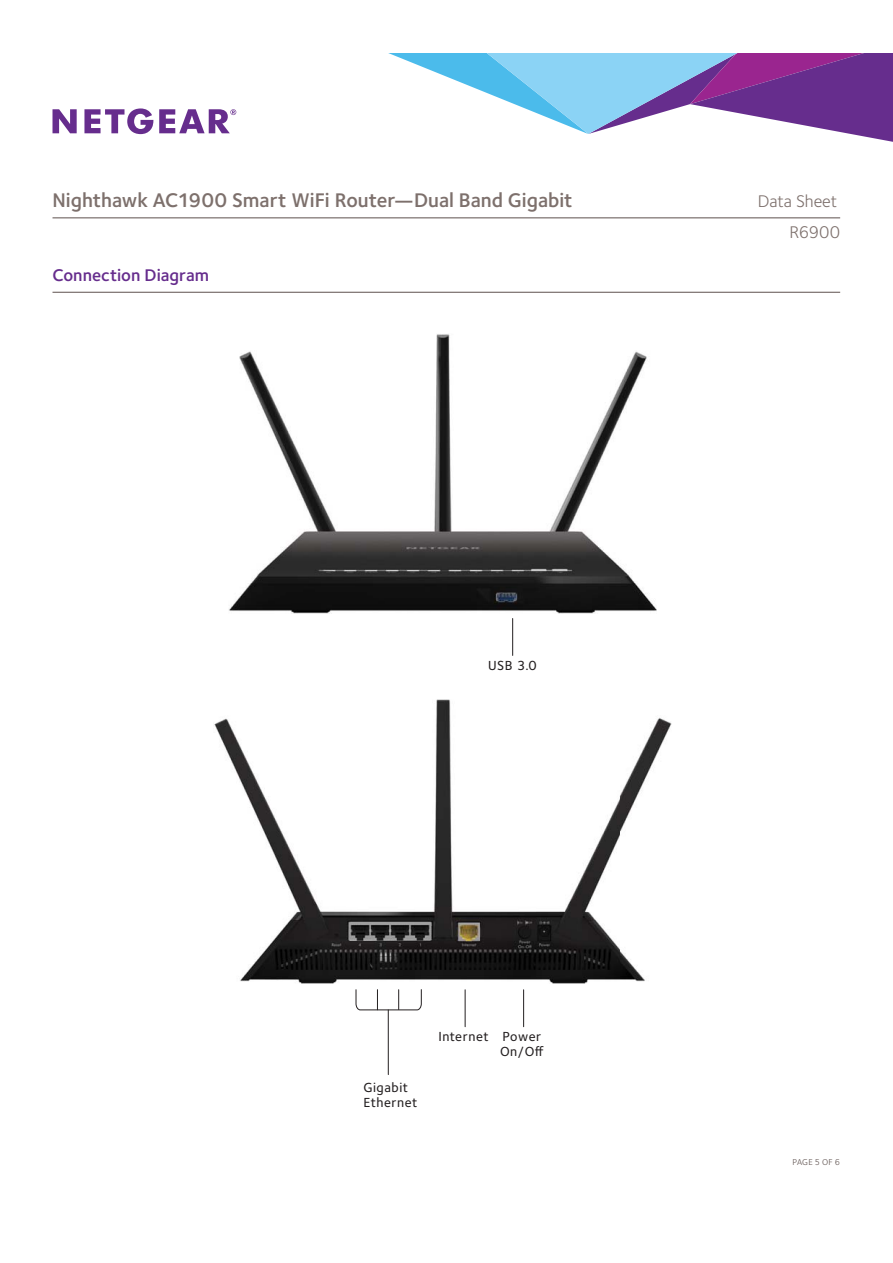
<style>
.page{position:relative;width:893px;height:1263px;background:#fff}
.page>*{position:absolute;margin:0;border:0;box-sizing:border-box;transform-origin:0 0}
.t1{font:600 20.4px "Foundry Sterling";color:#7d706c}
.t2{font:600 17.55px "Foundry Sterling";color:#662d8d}
.t3{font:17.55px "Foundry Sterling";letter-spacing:-.01em;color:#7d706c}
.t4{font:500 13.65px/14.9px "Foundry Sterling";letter-spacing:.04em;color:#231f20}
.t5{font:8.7px "Foundry Sterling";letter-spacing:.02em;color:#5e514e}
</style>
<div class="page">
<svg style="left:391px;top:54px;width:502px;height:88px"></svg>
<svg style="left:159px;top:109px;width:77px;height:24px"></svg>
<svg style="left:53px;top:109px;width:24px;height:24px"></svg>
<svg style="left:84px;top:108px;width:69px;height:26px"></svg>
<hr style="left:53px;top:218px;width:787px;height:1px;background:#5e514e">
<hr style="left:53px;top:292px;width:787px;height:1px;background:#5e514e">
<hr style="left:388px;top:1010px;width:1px;height:65px;background:#231f20">
<hr style="left:512px;top:619px;width:1px;height:36px;background:#231f20">
<hr style="left:523px;top:990px;width:1px;height:37px;background:#231f20">
<hr style="left:465px;top:990px;width:1px;height:37px;background:#231f20">
<svg style="left:355px;top:989px;width:67px;height:21px"></svg>
<img style="left:229px;top:334px;width:428px;height:279px">
<img style="left:214px;top:699px;width:457px;height:285px">
<p class="t1" style="left:53px;top:192px;width:522px">Nighthawk AC1900 Smart WiFi Router—Dual Band Gigabit</p>
<p class="t3" style="left:758px;top:194px;width:81px">Data Sheet</p>
<p class="t2" style="left:53px;top:269px;width:158px">Connection Diagram</p>
<p class="t4" style="left:488px;top:658px;width:50px">USB 3.0</p>
<p class="t4" style="left:363px;top:1080px;width:55px">Gigabit<br>Ethernet</p>
<p class="t4" style="left:438px;top:1029px;width:52px">Internet</p>
<p class="t4" style="left:500px;top:1029px;width:45px">Power<br>On/Off</p>
<p class="t3" style="left:789px;top:225px;width:52px">R6900</p>
<p class="t5" style="left:792px;top:1159px;width:49px">PAGE 5 OF 6</p>
</div>
